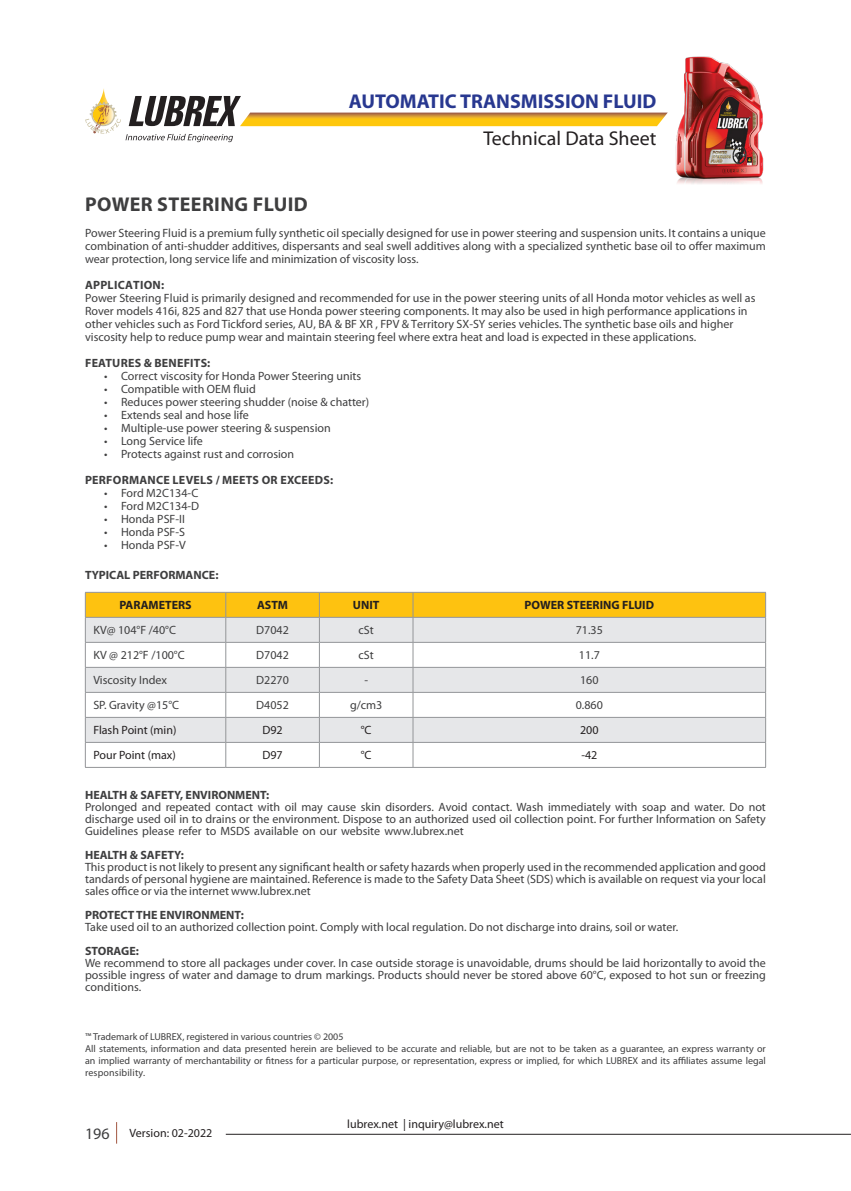
<style>
.page{position:relative;width:851px;height:1191px;background:#fff}
.page>*{position:absolute;margin:0;border:0;box-sizing:border-box;transform-origin:0 0}
.t1{font:700 20px "Myriad Pro";color:#283890}
.t2{font:20px "Myriad Pro";color:#231f20}
.t3{font:700 20px "Myriad Pro";letter-spacing:.02em;color:#3e3e3f}
.t4{font:16px "Myriad Pro";color:#3e3e3f}
.t5{font:12px/13px "Myriad Pro";color:#3e3e3f;text-align:justify}
.t6{font:12px "Myriad Pro";color:#231f20}
.t7{font:700 12px "Myriad Pro";color:#3e3e3f}
.t8{font:700 12px "Myriad Pro";letter-spacing:.02em;color:#3e3e3f}
.t9{font:700 12px "Myriad Pro";color:#231f20}
.t10{font:10px/12px "Myriad Pro";color:#3e3e3f;text-align:justify}
.s1{font-weight:700}
</style>
<div class="page">
<svg style="left:116px;top:1122px;width:1px;height:21px"></svg>
<hr style="left:226px;top:1134px;width:624px;height:1px;background:#231f20">
<svg style="left:85px;top:88px;width:582px;height:54px"></svg>
<svg style="left:85px;top:592px;width:681px;height:175px"></svg>
<hr style="left:85px;top:767px;width:141px;height:1px;background:#939598">
<hr style="left:226px;top:767px;width:93px;height:1px;background:#939598">
<hr style="left:319px;top:767px;width:94px;height:1px;background:#939598">
<hr style="left:413px;top:767px;width:352px;height:1px;background:#939598">
<img style="left:675px;top:56px;width:89px;height:128px">
<h1 class="t1" style="left:349px;top:90px;width:309px">AUTOMATIC TRANSMISSION FLUID</h1>
<h1 class="t2" style="left:483px;top:126px;width:174px">Technical Data Sheet</h1>
<p class="t3" style="left:85px;top:193px;width:224px">POWER STEERING FLUID</p>
<p class="t5" style="left:85px;top:226px;width:682px">Power Steering Fluid is a premium fully synthetic oil specially designed for use in power steering and suspension units. It contains a unique combination of anti-shudder additives, dispersants and seal swell additives along with a specialized synthetic base oil to offer maximum wear protection, long service life and minimization of viscosity loss.</p>
<p class="t5" style="left:85px;top:278px;width:671px;text-align:left"><span class="s1">APPLICATION:<br></span>Power Steering Fluid is primarily designed and recommended for use in the power steering units of all Honda motor vehicles as well as Rover models 416i, 825 and 827 that use Honda power steering components. It may also be used in high performance applications in other vehicles such as Ford Tickford series, AU, BA &amp; BF XR , FPV &amp; Territory SX-SY series vehicles. The synthetic base oils and higher viscosity help to reduce pump wear and maintain steering feel where extra heat and load is expected in these applications.</p>
<p class="t8" style="left:85px;top:356px;width:127px">FEATURES &amp; BENEFITS:</p>
<p class="t5" style="left:104px;top:369px;width:258px">• Correct viscosity for Honda Power Steering units</p>
<p class="t5" style="left:104px;top:382px;width:153px">• Compatible with OEM fluid</p>
<p class="t5" style="left:104px;top:395px;width:267px">• Reduces power steering shudder (noise &amp; chatter)</p>
<p class="t5" style="left:104px;top:408px;width:146px">• Extends seal and hose life</p>
<p class="t5" style="left:104px;top:421px;width:228px">• Multiple-use power steering &amp; suspension</p>
<p class="t5" style="left:104px;top:434px;width:100px">• Long Service life</p>
<p class="t5" style="left:104px;top:447px;width:191px">• Protects against rust and corrosion</p>
<p class="t8" style="left:85px;top:473px;width:249px">PERFORMANCE LEVELS / MEETS OR EXCEEDS:</p>
<p class="t5" style="left:104px;top:486px;width:96px">• Ford M2C134-C</p>
<p class="t5" style="left:104px;top:499px;width:97px">• Ford M2C134-D</p>
<p class="t5" style="left:104px;top:512px;width:82px">• Honda PSF-II</p>
<p class="t5" style="left:104px;top:525px;width:82px">• Honda PSF-S</p>
<p class="t5" style="left:104px;top:538px;width:83px">• Honda PSF-V</p>
<p class="t7" style="left:85px;top:568px;width:135px">TYPICAL PERFORMANCE:</p>
<p class="t9" style="left:119px;top:598px;width:74px">PARAMETERS</p>
<p class="t9" style="left:257px;top:598px;width:33px">ASTM</p>
<p class="t9" style="left:353px;top:598px;width:28px">UNIT</p>
<p class="t9" style="left:524px;top:598px;width:131px">POWER STEERING FLUID</p>
<p class="t5" style="left:93px;top:623px;width:84px">KV@ 104°F /40°C</p>
<p class="t5" style="left:256px;top:623px;width:34px">D7042</p>
<p class="t5" style="left:358px;top:623px;width:17px">cSt</p>
<p class="t5" style="left:575px;top:623px;width:29px">71.35</p>
<p class="t5" style="left:93px;top:648px;width:93px">KV @ 212°F /100°C</p>
<p class="t5" style="left:256px;top:648px;width:34px">D7042</p>
<p class="t5" style="left:358px;top:648px;width:17px">cSt</p>
<p class="t5" style="left:578px;top:648px;width:22px">11.7</p>
<p class="t5" style="left:93px;top:673px;width:75px">Viscosity Index</p>
<p class="t5" style="left:256px;top:673px;width:34px">D2270</p>
<p class="t5" style="left:364px;top:673px;width:5px">-</p>
<p class="t5" style="left:580px;top:673px;width:20px">160</p>
<p class="t5" style="left:93px;top:698px;width:87px">SP. Gravity @15°C</p>
<p class="t5" style="left:256px;top:698px;width:34px">D4052</p>
<p class="t5" style="left:350px;top:698px;width:34px">g/cm3</p>
<p class="t5" style="left:575px;top:698px;width:29px">0.860</p>
<p class="t6" style="left:93px;top:723px;width:85px">Flash Point (min)</p>
<p class="t6" style="left:262px;top:723px;width:22px">D92</p>
<p class="t6" style="left:361px;top:723px;width:12px">°C</p>
<p class="t6" style="left:580px;top:723px;width:20px">200</p>
<p class="t6" style="left:93px;top:748px;width:84px">Pour Point (max)</p>
<p class="t6" style="left:262px;top:748px;width:22px">D97</p>
<p class="t6" style="left:361px;top:748px;width:12px">°C</p>
<p class="t6" style="left:581px;top:748px;width:17px">-42</p>
<p class="t7" style="left:85px;top:788px;width:186px">HEALTH &amp; SAFETY, ENVIRONMENT:</p>
<p class="t5" style="left:85px;top:801px;width:682px;line-height:12px">Prolonged and repeated contact with oil may cause skin disorders. Avoid contact. Wash immediately with soap and water. Do not discharge used oil in to drains or the environment. Dispose to an authorized used oil collection point. For further Information on Safety Guidelines please refer to MSDS available on our website www.lubrex.net</p>
<p class="t7" style="left:85px;top:848px;width:100px">HEALTH &amp; SAFETY:</p>
<p class="t5" style="left:85px;top:861px;width:682px;line-height:12px">This product is not likely to present any significant health or safety hazards when properly used in the recommended application and good tandards of personal hygiene are maintained. Reference is made to the Safety Data Sheet (SDS) which is available on request via your local sales office or via the internet www.lubrex.net</p>
<p class="t7" style="left:85px;top:908px;width:160px">PROTECT THE ENVIRONMENT:</p>
<p class="t5" style="left:85px;top:920px;width:594px">Take used oil to an authorized collection point. Comply with local regulation. Do not discharge into drains, soil or water.</p>
<p class="t7" style="left:85px;top:944px;width:55px">STORAGE:</p>
<p class="t5" style="left:85px;top:957px;width:682px;line-height:12px">We recommend to store all packages under cover. In case outside storage is unavoidable, drums should be laid horizontally to avoid the possible ingress of water and damage to drum markings. Products should never be stored above 60°C, exposed to hot sun or freezing conditions.</p>
<p class="t10" style="left:85px;top:1030px;width:260px">™ Trademark of LUBREX, registered in various countries © 2005</p>
<p class="t10" style="left:85px;top:1042px;width:682px">All statements, information and data presented herein are believed to be accurate and reliable, but are not to be taken as a guarantee, an express warranty or an implied warranty of merchantability or fitness for a particular purpose, or representation, express or implied, for which LUBREX and its affiliates assume legal responsibility.</p>
<h2 class="t4" style="left:85px;top:1123px;width:26px">196</h2>
<p class="t6" style="left:130px;top:1125px;width:84px">Version: 02-2022</p>
<p class="t6" style="left:347px;top:1116px;width:158px">lubrex.net | inquiry@lubrex.net</p>
</div>
